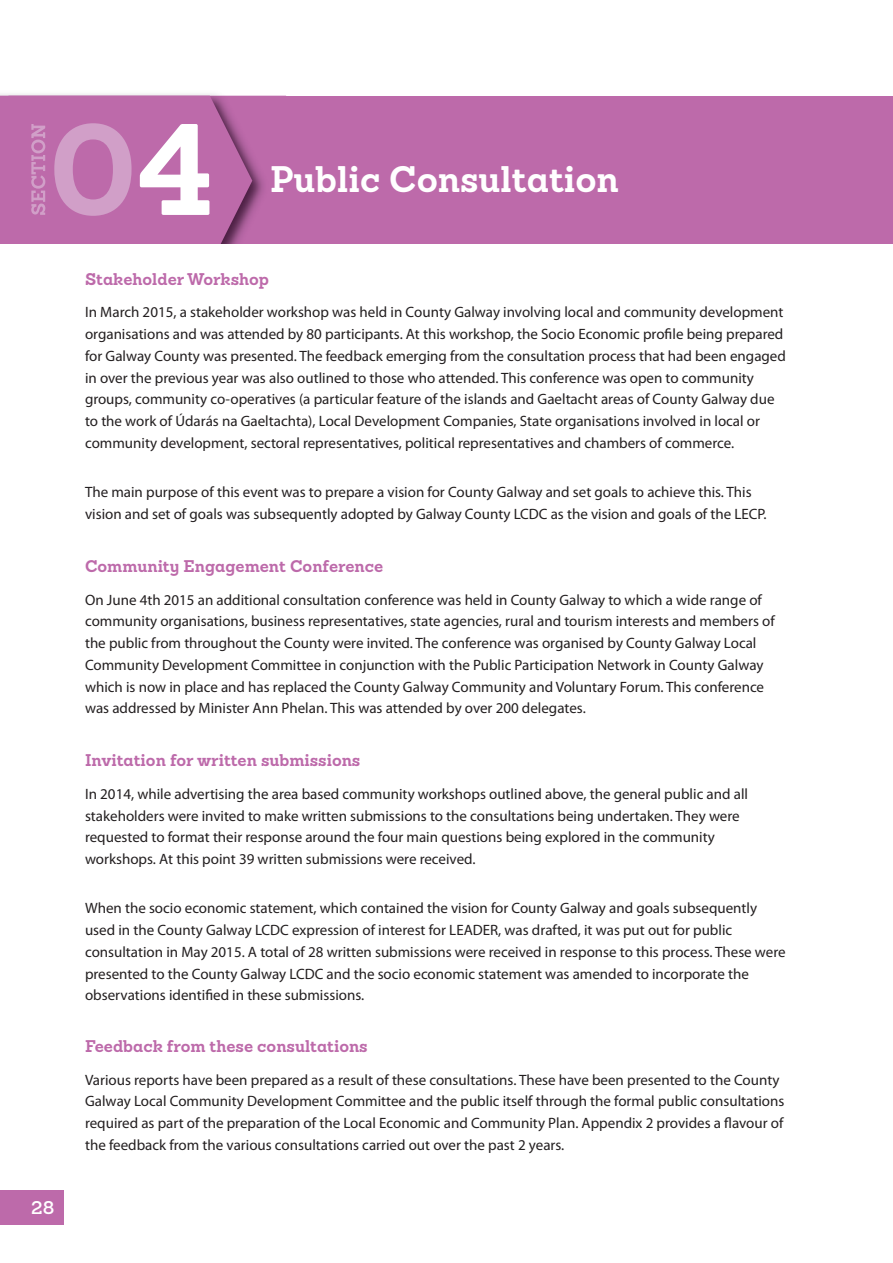
<style>
.page{position:relative;width:893px;height:1263px;background:#fff}
.page>*{position:absolute;margin:0;border:0;box-sizing:border-box;transform-origin:0 0}
.t1{font:700 126.6px "Sanchez";color:#fff}
.t2{font:700 36px "Sanchez";color:#fff}
.t3{font:600 18px "Sanchez";color:#fff}
.t4{font:700 16.5px "Sanchez";color:#bd6aaa}
.t5{font:15px/21.8px "Myriad Pro";color:#231f20}
</style>
<div class="page">
<div style="left:9px;top:96px;width:884px;height:148px;background:#bd6aaa"></div>
<img style="left:252px;top:153px;width:14px;height:66px">
<svg style="left:0;top:96px;width:252px;height:148px"></svg>
<img style="left:31px;top:124px;width:14px;height:91px">
<img style="left:54px;top:123px;width:78px;height:93px">
<div style="left:0;top:1191px;width:64px;height:34px;background:#bd6aaa"></div>
<p class="t3" style="left:31px;top:1200px;width:25px">28</p>
<h1 class="t1" style="left:138px;top:124px;width:79px">4</h1>
<h2 class="t2" style="left:270px;top:166px;width:350px">Public Consultation</h2>
<p class="t4" style="left:85px;top:273px;width:186px">Stakeholder Workshop</p>
<p class="t5" style="left:85px;top:303px;width:702px">In March 2015, a stakeholder workshop was held in County Galway involving local and community development organisations and was attended by 80 participants. At this workshop, the Socio Economic profile being prepared for Galway County was presented. The feedback emerging from the consultation process that had been engaged in over the previous year was also outlined to those who attended. This conference was open to community groups, community co-operatives (a particular feature of the islands and Gaeltacht areas of County Galway due to the work of Údarás na Gaeltachta), Local Development Companies, State organisations involved in local or community development, sectoral representatives, political representatives and chambers of commerce.</p>
<p class="t5" style="left:85px;top:483px;width:683px">The main purpose of this event was to prepare a vision for County Galway and set goals to achieve this. This vision and set of goals was subsequently adopted by Galway County LCDC as the vision and goals of the LECP.</p>
<p class="t4" style="left:85px;top:560px;width:300px">Community Engagement Conference</p>
<p class="t5" style="left:85px;top:590px;width:691px">On June 4th 2015 an additional consultation conference was held in County Galway to which a wide range of community organisations, business representatives, state agencies, rural and tourism interests and members of the public from throughout the County were invited. The conference was organised by County Galway Local Community Development Committee in conjunction with the Public Participation Network in County Galway which is now in place and has replaced the County Galway Community and Voluntary Forum. This conference was addressed by Minister Ann Phelan. This was attended by over 200 delegates.</p>
<p class="t4" style="left:85px;top:755px;width:277px">Invitation for written submissions</p>
<p class="t5" style="left:85px;top:784px;width:665px">In 2014, while advertising the area based community workshops outlined above, the general public and all stakeholders were invited to make written submissions to the consultations being undertaken. They were requested to format their response around the four main questions being explored in the community workshops. At this point 39 written submissions were received.</p>
<p class="t5" style="left:85px;top:899px;width:702px">When the socio economic statement, which contained the vision for County Galway and goals subsequently used in the County Galway LCDC expression of interest for LEADER, was drafted, it was put out for public consultation in May 2015. A total of 28 written submissions were received in response to this process. These were presented to the County Galway LCDC and the socio economic statement was amended to incorporate the observations identified in these submissions.</p>
<p class="t4" style="left:85px;top:1040px;width:284px">Feedback from these consultations</p>
<p class="t5" style="left:85px;top:1070px;width:701px">Various reports have been prepared as a result of these consultations. These have been presented to the County Galway Local Community Development Committee and the public itself through the formal public consultations required as part of the preparation of the Local Economic and Community Plan. Appendix 2 provides a flavour of the feedback from the various consultations carried out over the past 2 years.</p>
</div>
